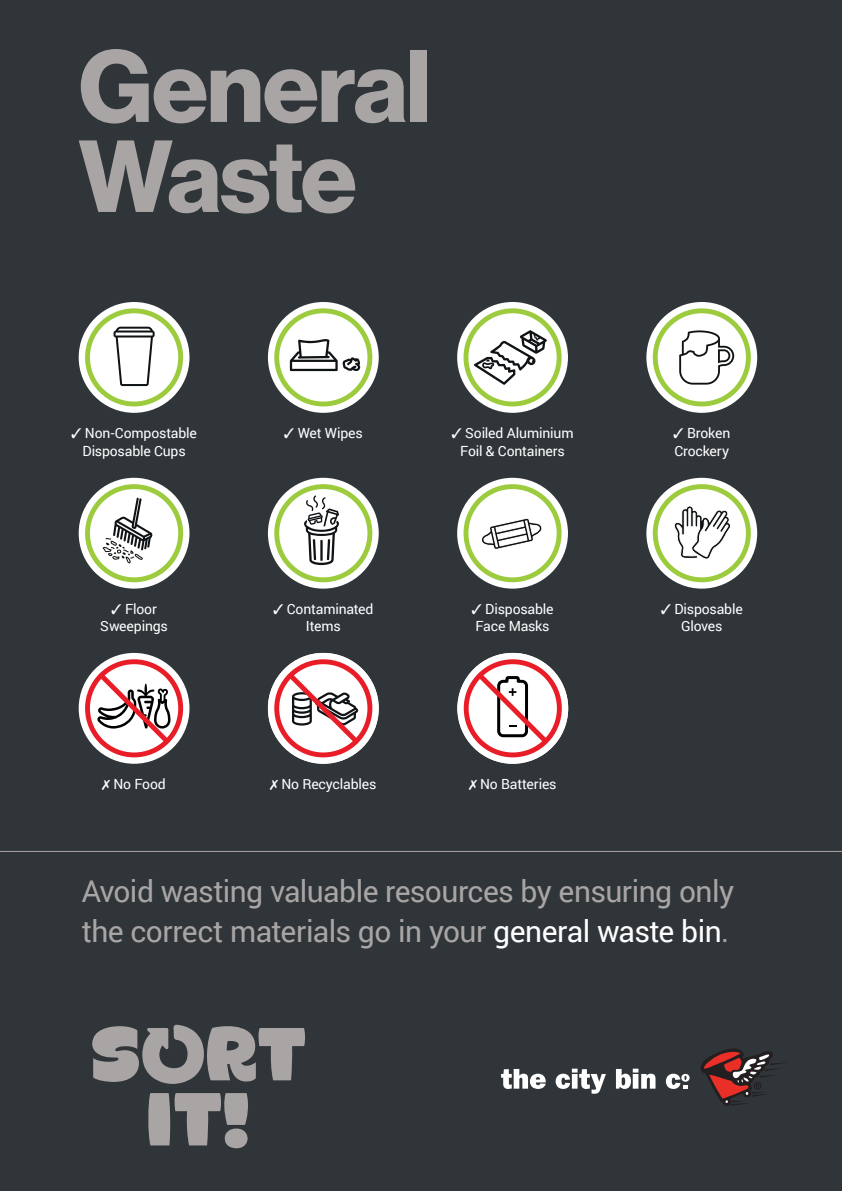
<style>
.page{position:relative;width:842px;height:1191px;background:#2f3539}
.page>*{position:absolute;margin:0;border:0;box-sizing:border-box;transform-origin:0 0}
.t1{font:700 100px/90px "Haas Grot Disp 75";letter-spacing:-.01em;color:#a9a5a4}
.t2{font:30px/40px "Roboto";letter-spacing:-.02em;color:#a9a5a4}
.t3{font:14px/17.8px "Roboto";letter-spacing:-.015em;color:#fff;text-align:center}
.s1{color:#fff}
</style>
<div class="page">
<hr style="left:0;top:851px;width:842px;height:1px;background:#a9a5a4">
<svg style="left:148px;top:1093px;width:100px;height:55px"></svg>
<svg style="left:92px;top:1024px;width:213px;height:60px"></svg>
<div style="left:79px;top:302px;width:110px;height:111px;background:#fff;border-radius:50%"></div>
<div style="left:268px;top:302px;width:111px;height:111px;background:#fff;border-radius:50%"></div>
<div style="left:457px;top:302px;width:111px;height:111px;background:#fff;border-radius:50%"></div>
<div style="left:646px;top:302px;width:111px;height:111px;background:#fff;border-radius:50%"></div>
<div style="left:79px;top:478px;width:110px;height:110px;background:#fff;border-radius:50%"></div>
<div style="left:268px;top:478px;width:111px;height:110px;background:#fff;border-radius:50%"></div>
<div style="left:457px;top:478px;width:111px;height:110px;background:#fff;border-radius:50%"></div>
<div style="left:646px;top:478px;width:111px;height:110px;background:#fff;border-radius:50%"></div>
<div style="left:268px;top:653px;width:111px;height:110px;background:#fff;border-radius:50%"></div>
<div style="left:457px;top:653px;width:111px;height:110px;background:#fff;border-radius:50%"></div>
<svg style="left:272px;top:657px;width:103px;height:103px"></svg>
<div style="left:79px;top:653px;width:110px;height:110px;background:#fff;border-radius:50%"></div>
<svg style="left:83px;top:657px;width:103px;height:103px"></svg>
<svg style="left:461px;top:657px;width:103px;height:103px"></svg>
<svg style="left:83px;top:306px;width:103px;height:103px"></svg>
<svg style="left:272px;top:306px;width:103px;height:103px"></svg>
<svg style="left:461px;top:306px;width:103px;height:103px"></svg>
<svg style="left:650px;top:306px;width:103px;height:103px"></svg>
<svg style="left:83px;top:482px;width:103px;height:103px"></svg>
<svg style="left:272px;top:482px;width:103px;height:103px"></svg>
<svg style="left:461px;top:482px;width:103px;height:103px"></svg>
<svg style="left:650px;top:482px;width:103px;height:103px"></svg>
<svg style="left:501px;top:1069px;width:45px;height:20px"></svg>
<svg style="left:556px;top:1068px;width:50px;height:25px"></svg>
<svg style="left:616px;top:1068px;width:39px;height:21px"></svg>
<svg style="left:666px;top:1073px;width:24px;height:16px"></svg>
<svg style="left:700px;top:1048px;width:83px;height:58px"></svg>
<h1 class="t1" style="left:79px;top:43px;width:354px">General<br>Waste</h1>
<p class="t3" style="left:71px;top:423px;width:127px">✓ Non-Compostable<br>Disposable Cups</p>
<p class="t3" style="left:284px;top:423px;width:80px">✓ Wet Wipes</p>
<p class="t3" style="left:451px;top:423px;width:124px">✓ Soiled Aluminium<br>Foil &amp; Containers</p>
<p class="t3" style="left:673px;top:423px;width:58px;text-align:left">✓ Broken<br>Crockery</p>
<p class="t3" style="left:100px;top:599px;width:69px">✓ Floor<br>Sweepings</p>
<p class="t3" style="left:273px;top:599px;width:102px">✓ Contaminated<br>Items</p>
<p class="t3" style="left:471px;top:599px;width:84px;text-align:left">✓ Disposable<br>Face Masks</p>
<p class="t3" style="left:661px;top:599px;width:84px">✓ Disposable<br>Gloves</p>
<p class="t3" style="left:102px;top:774px;width:65px">✗ No Food</p>
<p class="t3" style="left:270px;top:774px;width:108px">✗ No Recyclables</p>
<p class="t3" style="left:469px;top:774px;width:89px">✗ No Batteries</p>
<h2 class="t2" style="left:82px;top:870px;width:654px">Avoid wasting valuable resources by ensuring only the correct materials go in your <span class="s1">general waste bin</span>.</h2>
</div>
